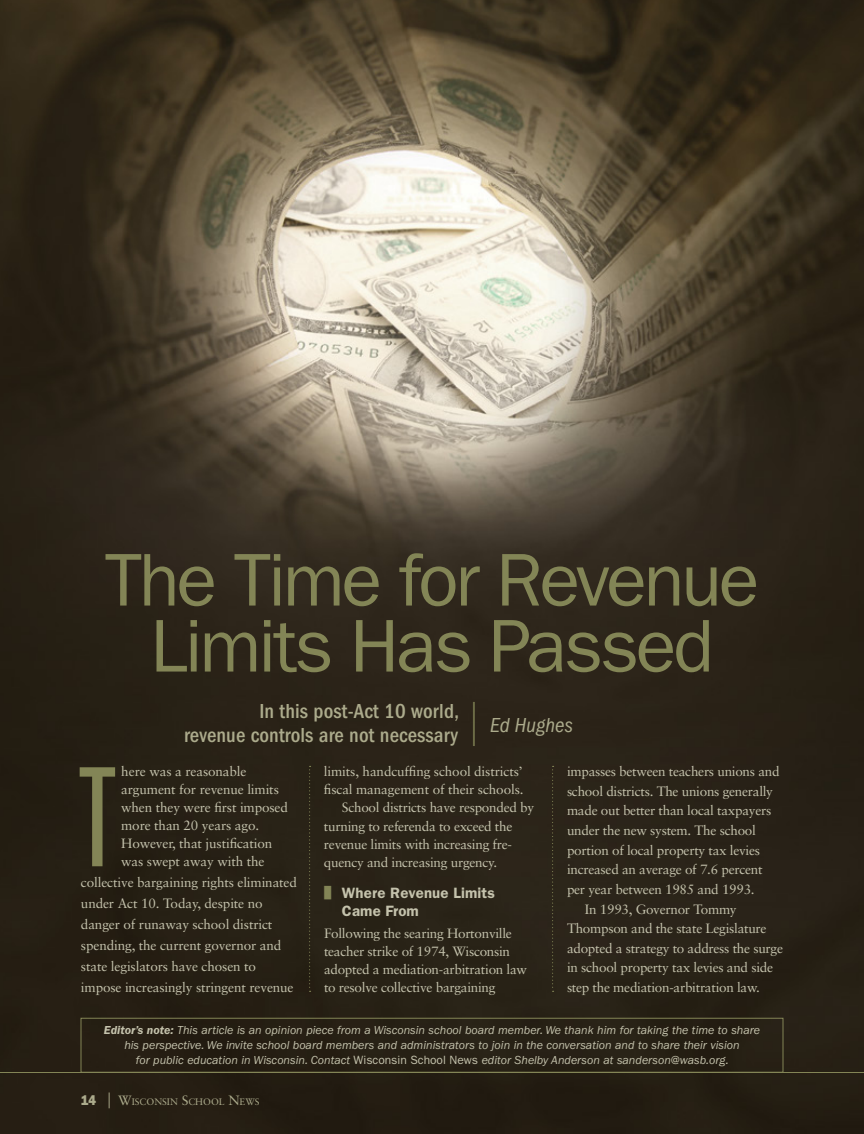
<style>
.page{position:relative;width:864px;height:1134px;background:#fff}
.page>*{position:absolute;margin:0;border:0;box-sizing:border-box;transform-origin:0 0}
.t1{font:148.5px "Franklin Gothic Book X Cmpr";color:#838556}
.t2{font:75px/66px "Franklin Gothic";letter-spacing:-.04em;color:#838556;text-align:center}
.t3{font:500 condensed 21px/24px "Franklin Gothic";letter-spacing:.005em;color:#acab8c}
.t4{font:600 15px/18.1px "Franklin Gothic";letter-spacing:.01em;color:#c4c2ac}
.t5{font:13.5px/18px "Sabon";letter-spacing:-.02em;color:#c4c2ac}
.t6{font:italic 12px/15px "Franklin Gothic";color:#c4c2ac;text-align:center}
.t7{font:9.45px "Sabon";color:#acab8c}
.s1{font-weight:800;font-size:13.5px;color:#838556}
.s2{font-weight:600}
.s3{font-style:normal}
.s4{font-family:"Franklin Gothic";font-weight:800;font-size:14.1px}
.s5{font-size:20.25px}
.s6{font-size:13.5px}
</style>
<div class="page">
<img style="left:0;top:0;width:864px;height:1134px">
<div style="left:81px;top:1018px;width:702px;height:55px;border:1px solid #838556"></div>
<svg style="left:552px;top:766px;width:2px;height:226px"></svg>
<svg style="left:309px;top:766px;width:2px;height:226px"></svg>
<hr style="left:0;top:1072px;width:864px;height:1px;background:#838556">
<h2 class="t2" style="left:105px;top:548px;width:656px">The Time for Revenue<br>Limits Has Passed</h2>
<h3 class="t3" style="left:184px;top:699px;width:391px;text-indent:75px">In this post-Act 10 world,<br>revenue controls are not necessary <sup>|</sup> <sup>Ed</sup> <sup>Hughes</sup></h3>
<h1 class="t1" style="left:81px;top:741px;width:34px">T</h1>
<p class="t5" style="left:121px;top:762px;width:168px">here was a reasonable argument for revenue limits when they were first imposed more than 20 years ago.<br>However, that justification was swept away with the</p>
<p class="t5" style="left:81px;top:872px;width:218px;line-height:21px">collective bargaining rights eliminated under Act 10. Today, despite no danger of runaway school district spending, the current governor and state legislators have chosen to impose increasingly stringent revenue</p>
<p class="t5" style="left:324px;top:762px;width:200px">limits, handcuffing school districts’</p>
<p class="t5" style="left:324px;top:781px;width:201px">fiscal management of their schools.</p>
<p class="t5" style="left:342px;top:799px;width:194px">School districts have responded by</p>
<p class="t5" style="left:324px;top:817px;width:190px">turning to referenda to exceed the</p>
<p class="t5" style="left:324px;top:835px;width:190px">revenue limits with increasing fre-</p>
<p class="t5" style="left:324px;top:853px;width:175px">quency and increasing urgency.</p>
<p class="t4" style="left:342px;top:884px;width:155px;text-indent:-21px"><span class="s1">|</span> Where Revenue Limits<br>Came From</p>
<p class="t5" style="left:324px;top:924px;width:205px">Following the searing Hortonville teacher strike of 1974, Wisconsin adopted a mediation-arbitration law to resolve collective bargaining</p>
<p class="t5" style="left:567px;top:762px;width:214px">impasses between teachers unions and</p>
<p class="t5" style="left:567px;top:782px;width:208px">school districts. The unions generally</p>
<p class="t5" style="left:567px;top:802px;width:206px">made out better than local taxpayers</p>
<p class="t5" style="left:567px;top:821px;width:190px">under the new system. The school</p>
<p class="t5" style="left:567px;top:841px;width:195px">portion of local property tax levies</p>
<p class="t5" style="left:567px;top:860px;width:197px">increased an average of 7.6 percent</p>
<p class="t5" style="left:567px;top:880px;width:189px">per year between 1985 and 1993.</p>
<p class="t5" style="left:585px;top:900px;width:153px">In 1993, Governor Tommy</p>
<p class="t5" style="left:567px;top:919px;width:201px">Thompson and the state Legislature</p>
<p class="t5" style="left:567px;top:939px;width:218px">adopted a strategy to address the surge</p>
<p class="t5" style="left:567px;top:958px;width:208px">in school property tax levies and side</p>
<p class="t5" style="left:567px;top:978px;width:194px">step the mediation-arbitration law.</p>
<p class="t6" style="left:104px;top:1023px;width:658px"><span class="s2">Editor’s note:</span> This article is an opinion piece from a Wisconsin school board member. We thank him for taking the time to share his perspective. We invite school board members and administrators to join in the conversation and to share their vision<br>for public education in Wisconsin. Contact <span class="s3">Wisconsin School News</span> editor Shelby Anderson at sanderson@wasb.org.</p>
<p class="t7" style="left:81px;top:1097px;width:180px"><span class="s4">14</span> <span class="s5">|</span> <span class="s6">W</span>ISCONSIN <span class="s6">S</span>CHOOL <span class="s6">N</span>EWS</p>
</div>
